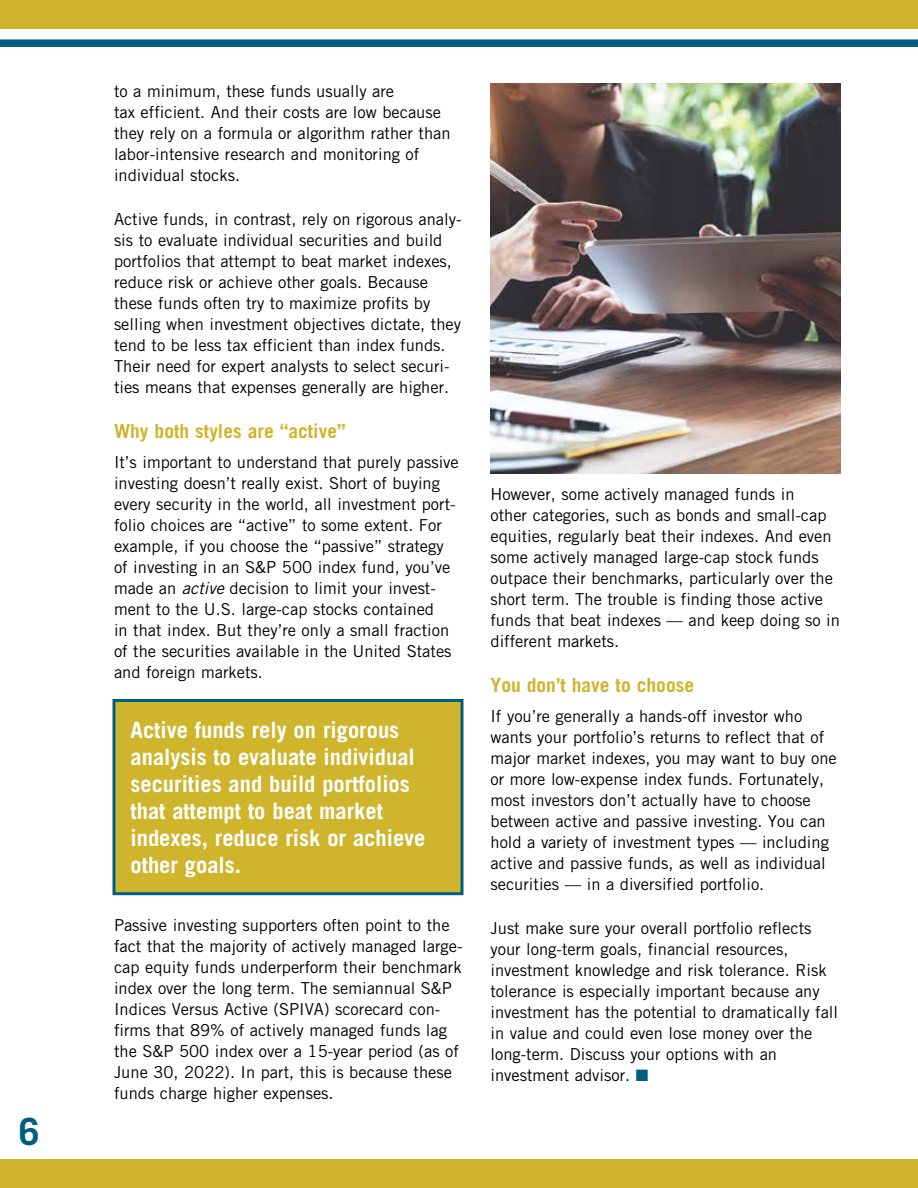
<style>
.page{position:relative;width:918px;height:1188px;background:#fff}
.page>*{position:absolute;margin:0;border:0;box-sizing:border-box;transform-origin:0 0}
.t1{font:700 37.5px "Trade Gothic LT Std";color:#005f80}
.t2{font:700 22.5px/27px "Trade Gothic LT Std";color:#fff}
.t3{font:700 19.5px "Trade Gothic LT Std";color:#ceb52c}
.t4{font:16.5px/21px "Trade Gothic LT Std";color:#000}
.s1{font-style:italic}
.s2{color:#005f80}
</style>
<div class="page">
<div style="left:0;top:0;width:918px;height:29px;background:#ceb52c"></div>
<div style="left:0;top:39px;width:918px;height:8px;background:#005f80"></div>
<div style="left:0;top:1159px;width:918px;height:29px;background:#ceb52c"></div>
<img style="left:490px;top:84px;width:351px;height:389px">
<div style="left:114px;top:700px;width:348px;height:194px;background:#ceb52c"></div>
<div style="left:112px;top:699px;width:352px;height:196px;border:3px solid #005f80"></div>
<h1 class="t1" style="left:19px;top:1108px;width:22px">6</h1>
<p class="t4" style="left:114px;top:81px;width:338px">to a minimum, these funds usually are<br>tax efficient. And their costs are low because they rely on a formula or algorithm rather than labor-intensive research and monitoring of individual stocks.</p>
<p class="t4" style="left:114px;top:208px;width:349px">Active funds, in contrast, rely on rigorous analy&shy;sis to evaluate individual securities and build portfolios that attempt to beat market indexes, reduce risk or achieve other goals. Because these funds often try to maximize profits by selling when investment objectives dictate, they tend to be less tax efficient than index funds.<br>Their need for expert analysts to select securi&shy;ties means that expenses generally are higher.</p>
<p class="t3" style="left:114px;top:419px;width:233px">Why both styles are “active”</p>
<p class="t4" style="left:114px;top:451px;width:346px">It’s important to understand that purely passive investing doesn’t really exist. Short of buying every security in the world, all investment port&shy;folio choices are “active” to some extent. For example, if you choose the “passive” strategy of investing in an S&amp;P 500 index fund, you’ve made an <span class="s1">active</span> decision to limit your invest&shy;ment to the U.S. large-cap stocks contained<br>in that index. But they’re only a small fraction of the securities available in the United States and foreign markets.</p>
<h2 class="t2" style="left:130px;top:716px;width:296px">Active funds rely on rigorous analysis to evaluate individual securities and build portfolios that attempt to beat market indexes, reduce risk or achieve other goals.</h2>
<p class="t4" style="left:114px;top:915px;width:350px">Passive investing supporters often point to the fact that the majority of actively managed large&shy;cap equity funds underperform their benchmark index over the long term. The semiannual S&amp;P Indices Versus Active (SPIVA) scorecard con&shy;firms that 89% of actively managed funds lag the S&amp;P 500 index over a 15-year period (as of June 30, 2022). In part, this is because these funds charge higher expenses.</p>
<p class="t4" style="left:490px;top:484px;width:351px">However, some actively managed funds in<br>other categories, such as bonds and small-cap equities, regularly beat their indexes. And even some actively managed large-cap stock funds outpace their benchmarks, particularly over the short term. The trouble is finding those active funds that beat indexes — and keep doing so in different markets.</p>
<p class="t3" style="left:490px;top:673px;width:205px">You don’t have to choose</p>
<p class="t4" style="left:490px;top:706px;width:348px">If you’re generally a hands-off investor who wants your portfolio’s returns to reflect that of major market indexes, you may want to buy one or more low-expense index funds. Fortunately, most investors don’t actually have to choose between active and passive investing. You can hold a variety of investment types — including active and passive funds, as well as individual securities — in a diversified portfolio.</p>
<p class="t4" style="left:490px;top:917px;width:349px">Just make sure your overall portfolio reflects your long-term goals, financial resources, investment knowledge and risk tolerance. Risk tolerance is especially important because any investment has the potential to dramatically fall in value and could even lose money over the long-term. Discuss your options with an investment advisor. <span class="s2">■</span></p>
</div>
